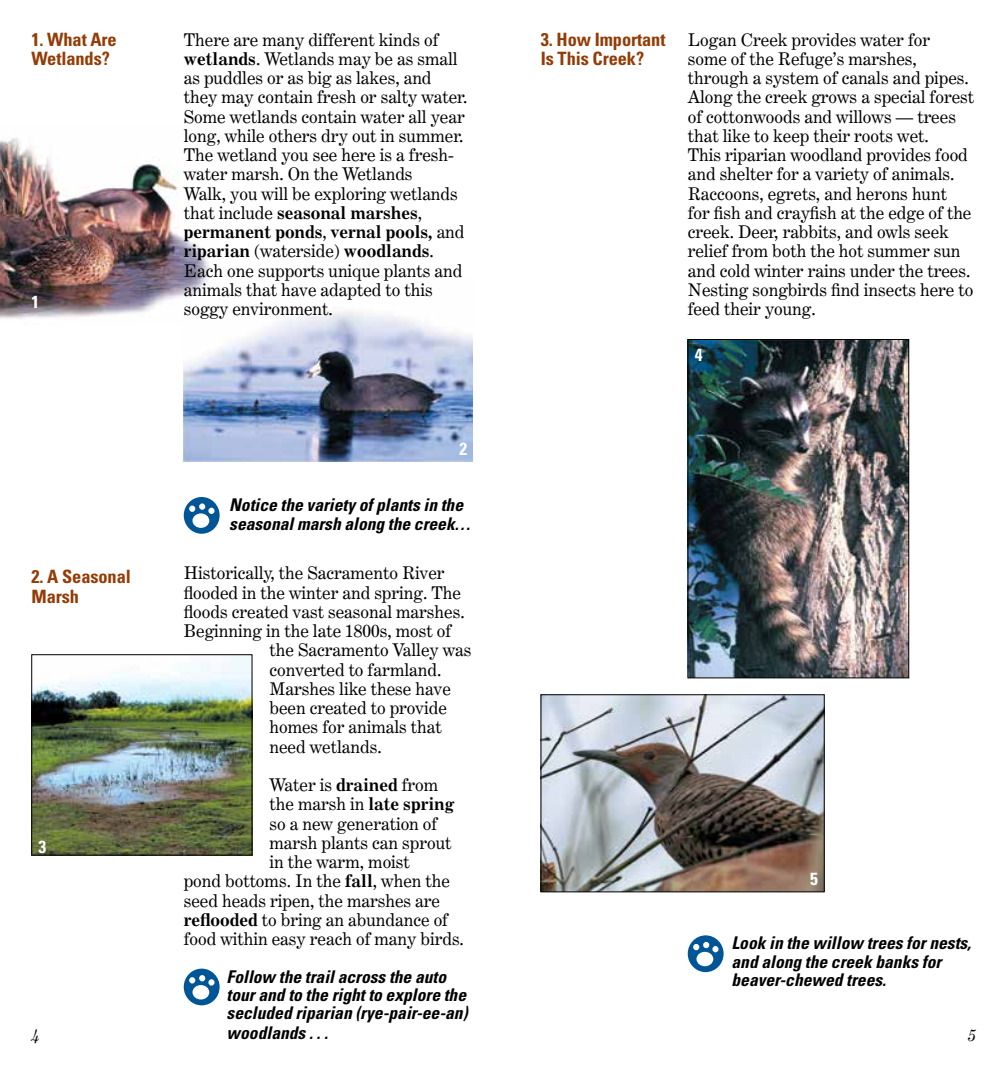
<style>
.page{position:relative;width:1008px;height:1071px;background:#fff}
.page>*{position:absolute;margin:0;border:0;box-sizing:border-box;transform-origin:0 0}
.t1{font:700 condensed 18.38px/19.2px "Univers";letter-spacing:-.005em;color:#933c06}
.t2{font:17.5px/19.2px "Century Expanded BT";color:#000}
.t3{font:italic 700 condensed 17.5px/18.7px "Univers";color:#000}
.t4{font:700 condensed 17.5px "Univers";color:#fff}
.t5{font:italic 17.5px "Century Expanded BT";color:#000}
.s1{font-weight:700}
</style>
<div class="page">
<img style="left:184px;top:311px;width:288px;height:151px">
<img style="left:0;top:138px;width:216px;height:187px">
<img style="left:34px;top:656px;width:216px;height:197px">
<div style="left:32px;top:654px;width:220px;height:201px;border:1px solid #000"></div>
<img style="left:543px;top:697px;width:279px;height:193px">
<img style="left:690px;top:341px;width:217px;height:335px">
<div style="left:688px;top:339px;width:221px;height:339px;border:1px solid #000"></div>
<div style="left:185px;top:970px;width:34px;height:34px;background:#005596;border-radius:50%"></div>
<div style="left:184px;top:969px;width:36px;height:36px;border:2px solid #005596;border-radius:50%"></div>
<div style="left:193px;top:986px;width:15px;height:13px;background:#fff;border-radius:50%"></div>
<div style="left:193px;top:985px;width:16px;height:15px;border:2px solid #fff;border-radius:50%"></div>
<div style="left:189px;top:977px;width:6px;height:7px;border:2px solid #fff;border-radius:50%"></div>
<svg style="left:190px;top:975px;width:24px;height:9px"></svg>
<div style="left:208px;top:979px;width:7px;height:7px;border:2px solid #fff;border-radius:50%"></div>
<div style="left:689px;top:936px;width:34px;height:35px;background:#005596;border-radius:50%"></div>
<div style="left:688px;top:935px;width:36px;height:37px;border:2px solid #005596;border-radius:50%"></div>
<div style="left:697px;top:953px;width:15px;height:12px;background:#fff;border-radius:50%"></div>
<div style="left:696px;top:952px;width:17px;height:14px;border:2px solid #fff;border-radius:50%"></div>
<svg style="left:693px;top:942px;width:25px;height:9px"></svg>
<div style="left:712px;top:946px;width:7px;height:6px;border:2px solid #fff;border-radius:50%"></div>
<div style="left:185px;top:498px;width:34px;height:35px;background:#005596;border-radius:50%"></div>
<div style="left:184px;top:497px;width:36px;height:37px;border:2px solid #005596;border-radius:50%"></div>
<div style="left:193px;top:514px;width:15px;height:13px;background:#fff;border-radius:50%"></div>
<div style="left:193px;top:513px;width:16px;height:15px;border:2px solid #fff;border-radius:50%"></div>
<div style="left:199px;top:503px;width:6px;height:7px;border:2px solid #fff;border-radius:50%"></div>
<svg style="left:189px;top:504px;width:25px;height:8px"></svg>
<div style="left:208px;top:508px;width:7px;height:6px;border:2px solid #fff;border-radius:50%"></div>
<p class="t1" style="left:32px;top:30px;width:87px">1. What Are<br>Wetlands?</p>
<p class="t4" style="left:32px;top:291px;width:9px">1</p>
<p class="t1" style="left:32px;top:567px;width:101px">2. A Seasonal<br>Marsh</p>
<p class="t2" style="left:184px;top:30px;width:285px">There are many different kinds of <span class="s1">wetlands</span>. Wetlands may be as small as puddles or as big as lakes, and they may contain fresh or salty water.<br>Some wetlands contain water all year long, while others dry out in summer.<br>The wetland you see here is a fresh&shy;water marsh. On the Wetlands<br>Walk, you will be exploring wetlands that include <span class="s1">seasonal marshes</span>, <span class="s1">permanent ponds</span>, <span class="s1">vernal pools,</span> and <span class="s1">riparian</span> (waterside) <span class="s1">woodlands</span>.<br>Each one supports unique plants and animals that have adapted to this soggy environment.</p>
<p class="t4" style="left:459px;top:438px;width:9px">2</p>
<p class="t3" style="left:229px;top:495px;width:242px;line-height:19.2px">Notice the variety of plants in the seasonal marsh along the creek...</p>
<p class="t2" style="left:184px;top:563px;width:282px">Historically, the Sacramento River flooded in the winter and spring. The floods created vast seasonal marshes.<br>Beginning in the late 1800s, most of</p>
<p class="t1" style="left:541px;top:30px;width:126px">3. How Important<br>Is This Creek?</p>
<p class="t2" style="left:688px;top:30px;width:288px">Logan Creek provides water for<br>some of the Refuge’s marshes, through a system of canals and pipes.<br>Along the creek grows a special forest of cottonwoods and willows — trees that like to keep their roots wet.<br>This riparian woodland provides food and shelter for a variety of animals.<br>Raccoons, egrets, and herons hunt<br>for fish and crayfish at the edge of the creek. Deer, rabbits, and owls seek relief from both the hot summer sun and cold winter rains under the trees.<br>Nesting songbirds find insects here to feed their young.</p>
<p class="t4" style="left:695px;top:344px;width:9px">4</p>
<p class="t2" style="left:270px;top:640px;width:204px">the Sacramento Valley was converted to farmland.<br>Marshes like these have been created to provide homes for animals that need wetlands.</p>
<p class="t2" style="left:270px;top:775px;width:170px">Water is <span class="s1">drained</span> from</p>
<p class="t2" style="left:270px;top:794px;width:186px">the marsh in <span class="s1">late spring</span></p>
<p class="t2" style="left:270px;top:814px;width:169px">so a new generation of</p>
<p class="t2" style="left:270px;top:833px;width:183px">marsh plants can sprout</p>
<p class="t2" style="left:270px;top:852px;width:142px">in the warm, moist</p>
<p class="t2" style="left:184px;top:871px;width:268px">pond bottoms. In the <span class="s1">fall</span>, when the</p>
<p class="t2" style="left:184px;top:891px;width:258px">seed heads ripen, the marshes are</p>
<p class="t2" style="left:184px;top:910px;width:266px"><span class="s1">reflooded</span> to bring an abundance of</p>
<p class="t2" style="left:184px;top:929px;width:282px">food within easy reach of many birds.</p>
<p class="t4" style="left:38px;top:836px;width:9px">3</p>
<p class="t4" style="left:810px;top:868px;width:9px">5</p>
<p class="t3" style="left:732px;top:934px;width:241px">Look in the willow trees for nests, and along the creek banks for beaver-chewed trees.</p>
<p class="t3" style="left:227px;top:967px;width:242px">Follow the trail across the auto tour and to the right to explore the secluded riparian (rye-pair-ee-an) woodlands . . .</p>
<p class="t5" style="left:32px;top:1024px;width:10px">4</p>
<p class="t5" style="left:968px;top:1024px;width:10px">5</p>
</div>
